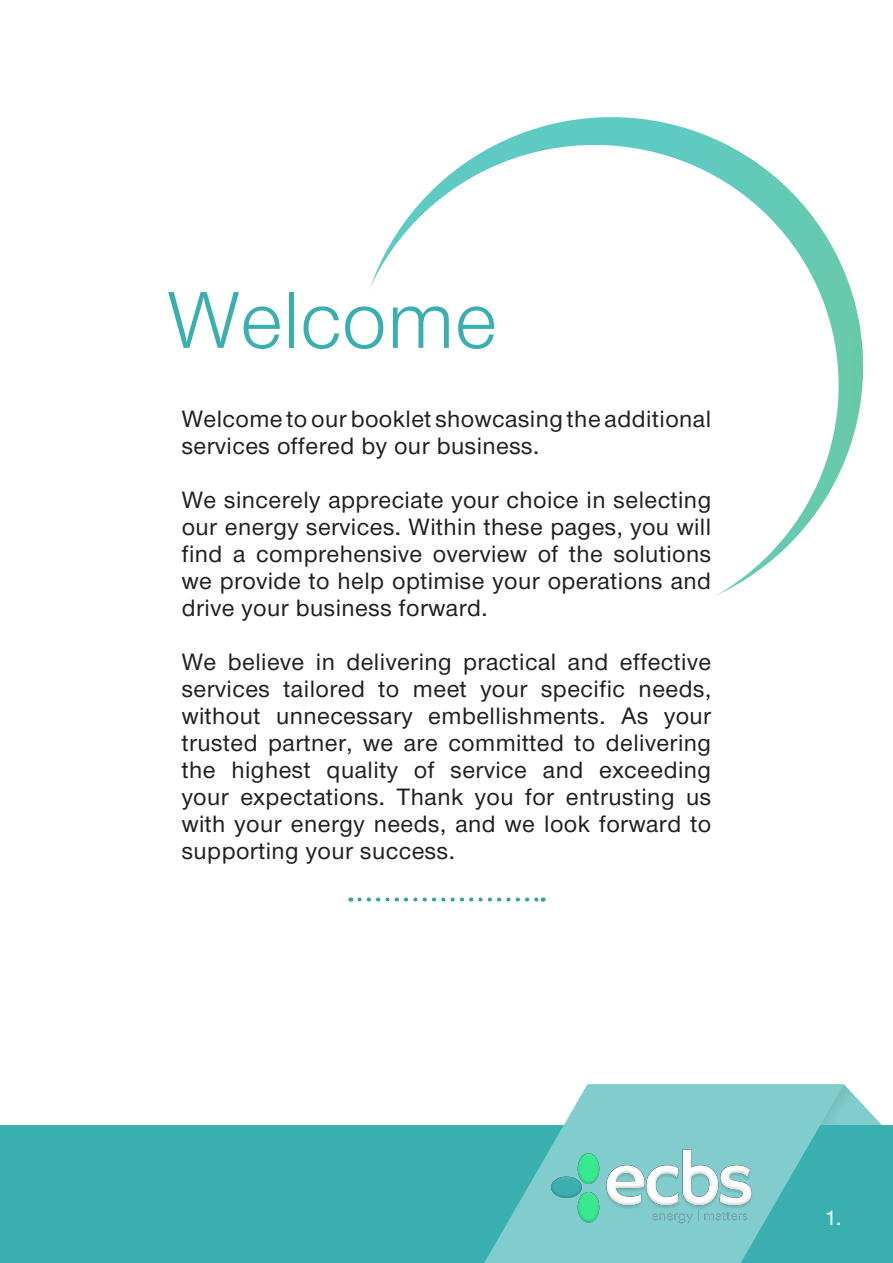
<style>
.page{position:relative;width:893px;height:1263px;background:#fff}
.page>*{position:absolute;margin:0;border:0;box-sizing:border-box;transform-origin:0 0}
.t1{font:300 76.5px "Nimbus Sans DV";color:#3aafaf}
.t2{font:22.5px/27px "Nimbus Sans DV";letter-spacing:.02em;color:#231f20;text-align:justify}
.t3{font:19.5px "Nimbus Sans DV";color:#fff}
</style>
<div class="page">
<hr style="left:0;top:1125px;width:1px;height:137px;background:#3aafaf">
<svg style="left:512px;top:117px;width:352px;height:338px"></svg>
<svg style="left:369px;top:137px;width:478px;height:460px"></svg>
<div style="left:807px;top:1082px;width:84px;height:52px;background:#231f20;opacity:.09"></div>
<div style="left:1px;top:1125px;width:892px;height:137px;background:#3aafaf"></div>
<svg style="left:484px;top:1084px;width:360px;height:179px;fill:#81cccc"></svg>
<img style="left:529px;top:1125px;width:246px;height:118px">
<div style="left:549px;top:1145px;width:205px;height:79px;background:#81cccc"></div>
<div style="left:548px;top:1147px;width:207px;height:79px;background:#231f20;opacity:.75"></div>
<div style="left:347px;top:896px;width:201px;height:7px;background:#231f20;opacity:.09"></div>
<p class="t1" style="left:167px;top:265px;width:332px">Welcome</p>
<p class="t2" style="left:182px;top:406px;width:531px">Welcome to our booklet showcasing the additional services offered by our business.</p>
<p class="t2" style="left:182px;top:487px;width:531px">We sincerely appreciate your choice in selecting our energy services. Within these pages, you will find a comprehensive overview of the solutions we provide to help optimise your operations and drive your business forward.</p>
<p class="t2" style="left:182px;top:649px;width:531px">We believe in delivering practical and effective services tailored to meet your specific needs, without unnecessary embellishments. As your trusted partner, we are committed to delivering the highest quality of service and exceeding your expectations. Thank you for entrusting us with your energy needs, and we look forward to supporting your success.</p>
<p class="t3" style="left:825px;top:1203px;width:18px">1.</p>
</div>
